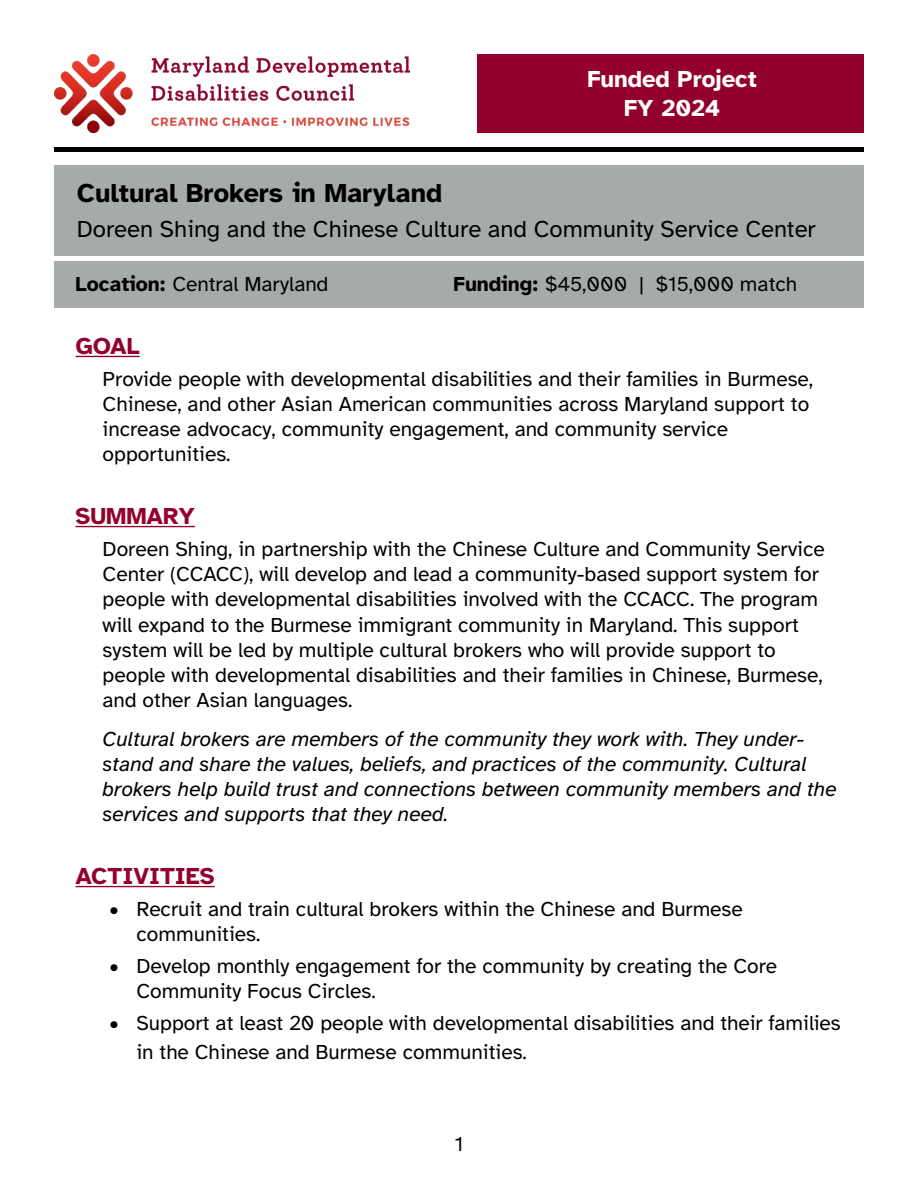
<style>
.page{position:relative;width:918px;height:1188px;background:#fff}
.page>*{position:absolute;margin:0;border:0;box-sizing:border-box;transform-origin:0 0}
.t1{font:700 27px "Atkinson Hyperlegible";color:#000}
.t2{font:24px "Atkinson Hyperlegible";color:#000}
.t3{font:700 24px "Atkinson Hyperlegible";color:#94002d}
.t4{font:700 24px/28.8px "Atkinson Hyperlegible";color:#fff;text-align:center}
.t5{font:21px/25.2px "Atkinson Hyperlegible";color:#000}
.t6{font:italic 21px/25.2px "Atkinson Hyperlegible";color:#000}
.s1{font-weight:700}
</style>
<div class="page">
<div style="left:54px;top:166px;width:810px;height:142px;background:#a6aba9"></div>
<hr style="left:52px;top:257px;width:813px;height:4px;background:#fff">
<hr style="left:54px;top:147px;width:810px;height:4px;background:#000">
<hr style="left:76px;top:356px;width:64px;height:1px;background:#94002d">
<hr style="left:76px;top:526px;width:119px;height:1px;background:#94002d">
<hr style="left:76px;top:886px;width:139px;height:1px;background:#94002d">
<img style="left:54px;top:54px;width:355px;height:78px">
<div style="left:477px;top:54px;width:387px;height:78px;background:#94002d"></div>
<p class="t4" style="left:587px;top:64px;width:171px">Funded Project<br>FY 2024</p>
<h2 class="t1" style="left:77px;top:177px;width:367px">Cultural Brokers in Maryland</h2>
<p class="t2" style="left:77px;top:216px;width:741px">Doreen Shing and the Chinese Culture and Community Service Center</p>
<p class="t5" style="left:76px;top:272px;width:254px"><span class="s1">Location:</span> Central Maryland</p>
<p class="t5" style="left:454px;top:272px;width:345px"><span class="s1">Funding:</span> $45,000 | $15,000 match</p>
<h2 class="t3" style="left:76px;top:332px;width:66px">GOAL</h2>
<p class="t5" style="left:103px;top:367px;width:712px">Provide people with developmental disabilities and their families in Burmese, Chinese, and other Asian American communities across Maryland support to increase advocacy, community engagement, and community service opportunities.</p>
<h2 class="t3" style="left:76px;top:502px;width:121px">SUMMARY</h2>
<p class="t5" style="left:103px;top:537px;width:724px">Doreen Shing, in partnership with the Chinese Culture and Community Service Center (CCACC), will develop and lead a community-based support system for people with developmental disabilities involved with the CCACC. The program will expand to the Burmese immigrant community in Maryland. This support system will be led by multiple cultural brokers who will provide support to people with developmental disabilities and their families in Chinese, Burmese, and other Asian languages.</p>
<p class="t6" style="left:103px;top:727px;width:736px">Cultural brokers are members of the community they work with. They under&shy;stand and share the values, beliefs, and practices of the community. Cultural brokers help build trust and connections between community members and the services and supports that they need.</p>
<h2 class="t3" style="left:76px;top:862px;width:141px">ACTIVITIES</h2>
<p class="t5" style="left:136px;top:897px;width:608px;text-indent:-27px">• Recruit and train cultural brokers within the Chinese and Burmese communities.</p>
<p class="t5" style="left:136px;top:954px;width:642px;text-indent:-27px">• Develop monthly engagement for the community by creating the Core<br>Community Focus Circles.</p>
<p class="t5" style="left:136px;top:1009px;width:706px;line-height:28.8px;text-indent:-27px">• Support at least 20 people with developmental disabilities and their families in the Chinese and Burmese communities.</p>
<p class="t5" style="left:455px;top:1131px;width:10px">1</p>
</div>
